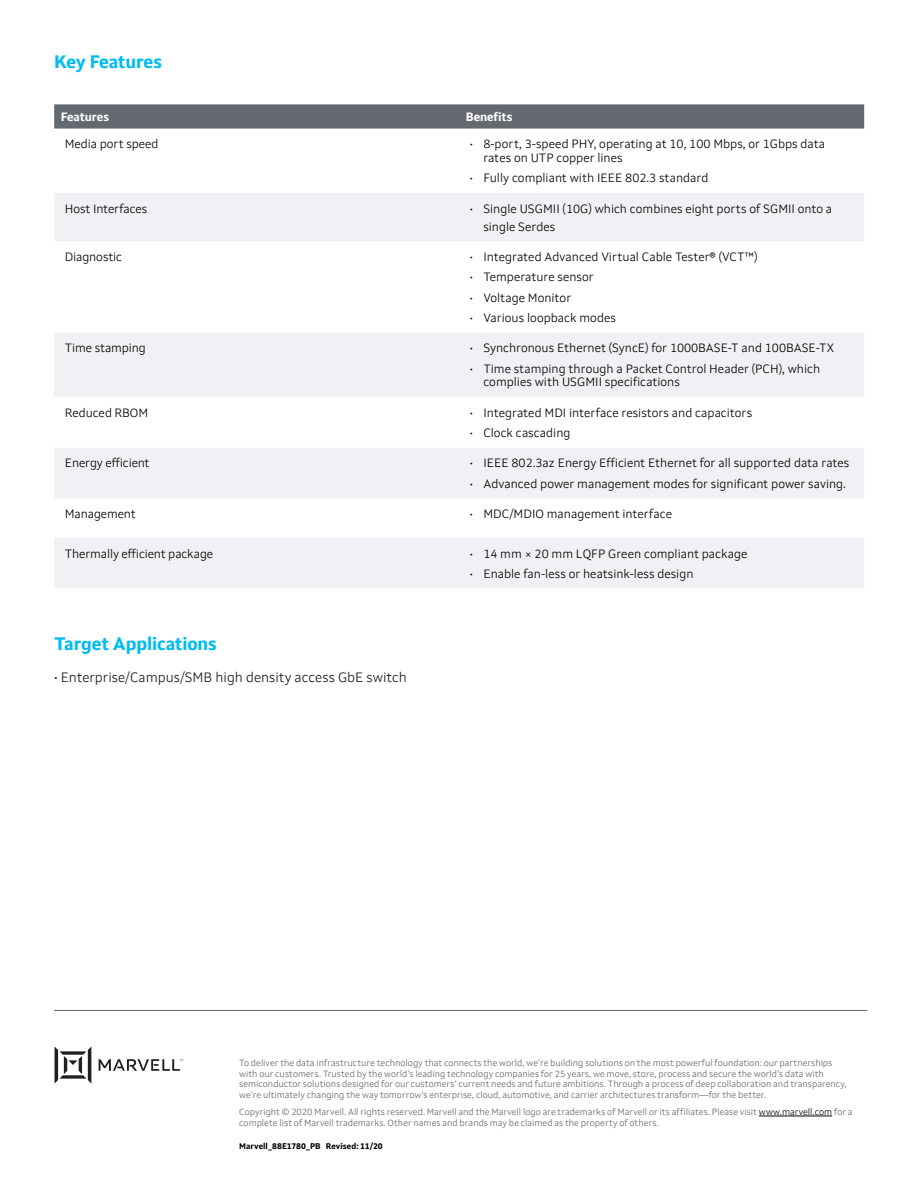
<style>
.page{position:relative;width:918px;height:1188px;background:#fff}
.page>*{position:absolute;margin:0;border:0;box-sizing:border-box;transform-origin:0 0}
.t1{font:700 18px "Setimo";letter-spacing:-.01em;color:#00bcf1}
.t2{font:300 13.5px "Setimo";color:#231f20}
.t3{font:300 12px/13.5px "Setimo";color:#040605}
.t4{font:700 12px "Setimo";letter-spacing:-.01em;color:#fff}
.t5{font:300 9px/10.5px "Setimo";color:#64686f}
.t6{font:700 8.25px "Setimo";color:#040605}
.s1{color:#040605}
</style>
<div class="page">
<svg style="left:55px;top:1047px;width:128px;height:36px"></svg>
<hr style="left:54px;top:1010px;width:813px;height:1px;background:#64686f">
<hr style="left:759px;top:1116px;width:73px;height:1px;background:#040605">
<svg style="left:54px;top:104px;width:810px;height:25px;background:#696d73"></svg>
<svg style="left:54px;top:193px;width:810px;height:395px;fill:#eff1f4"></svg>
<h1 class="t1" style="left:54px;top:51px;width:109px">Key Features</h1>
<p class="t4" style="left:61px;top:110px;width:50px">Features</p>
<p class="t4" style="left:466px;top:110px;width:48px">Benefits</p>
<p class="t3" style="left:65px;top:137px;width:95px">Media port speed</p>
<p class="t3" style="left:483px;top:137px;width:343px;text-indent:-14px">• 8-port, 3-speed PHY, operating at 10, 100 Mbps, or 1Gbps data rates on UTP copper lines</p>
<p class="t3" style="left:470px;top:171px;width:240px">• Fully compliant with IEEE 802.3 standard</p>
<p class="t3" style="left:65px;top:202px;width:84px">Host Interfaces</p>
<p class="t3" style="left:483px;top:199px;width:350px;line-height:18px;text-indent:-14px">• Single USGMII (10G) which combines eight ports of SGMII onto a single Serdes</p>
<p class="t3" style="left:65px;top:250px;width:59px">Diagnostic</p>
<p class="t3" style="left:470px;top:250px;width:289px">• Integrated Advanced Virtual Cable Tester® (VCT™)</p>
<p class="t3" style="left:470px;top:270px;width:125px">• Temperature sensor</p>
<p class="t3" style="left:470px;top:291px;width:103px">• Voltage Monitor</p>
<p class="t3" style="left:470px;top:311px;width:148px">• Various loopback modes</p>
<p class="t3" style="left:65px;top:341px;width:83px">Time stamping</p>
<p class="t3" style="left:470px;top:341px;width:366px">• Synchronous Ethernet (SyncE) for 1000BASE-T and 100BASE-TX</p>
<p class="t3" style="left:483px;top:362px;width:338px;text-indent:-14px">• Time stamping through a Packet Control Header (PCH), which complies with USGMII specifications</p>
<p class="t3" style="left:65px;top:406px;width:85px">Reduced RBOM</p>
<p class="t3" style="left:470px;top:406px;width:284px">• Integrated MDI interface resistors and capacitors</p>
<p class="t3" style="left:470px;top:426px;width:102px">• Clock cascading</p>
<p class="t3" style="left:65px;top:456px;width:86px">Energy efficient</p>
<p class="t3" style="left:470px;top:456px;width:381px">• IEEE 802.3az Energy Efficient Ethernet for all supported data rates</p>
<p class="t3" style="left:470px;top:477px;width:378px">• Advanced power management modes for significant power saving.</p>
<p class="t3" style="left:65px;top:507px;width:72px">Management</p>
<p class="t3" style="left:470px;top:507px;width:204px">• MDC/MDIO management interface</p>
<p class="t3" style="left:65px;top:546px;width:150px">Thermally efficient package</p>
<p class="t3" style="left:470px;top:546px;width:279px">• 14 mm × 20 mm LQFP Green compliant package</p>
<p class="t3" style="left:470px;top:567px;width:225px">• Enable fan-less or heatsink-less design</p>
<h1 class="t1" style="left:54px;top:633px;width:164px">Target Applications</h1>
<p class="t2" style="left:54px;top:669px;width:354px"><span class="s1">•</span> Enterprise/Campus/SMB high density access GbE switch</p>
<p class="t5" style="left:239px;top:1058px;width:609px">To deliver the data infrastructure technology that connects the world, we’re building solutions on the most powerful foundation: our partnerships with our customers. Trusted by the world’s leading technology companies for 25 years, we move, store, process and secure the world’s data with semiconductor solutions designed for our customers’ current needs and future ambitions. Through a process of deep collaboration and transparency, we’re ultimately changing the way tomorrow’s enterprise, cloud, automotive, and carrier architectures transform—for the better.</p>
<p class="t5" style="left:239px;top:1107px;width:615px">Copyright © 2020 Marvell. All rights reserved. Marvell and the Marvell logo are trademarks of Marvell or its affiliates. Please visit <span class="s1">www.marvell.com</span> for a complete list of Marvell trademarks. Other names and brands may be claimed as the property of others.</p>
<p class="t6" style="left:239px;top:1141px;width:145px">Marvell_88E1780_PB Revised: 11/20</p>
</div>
